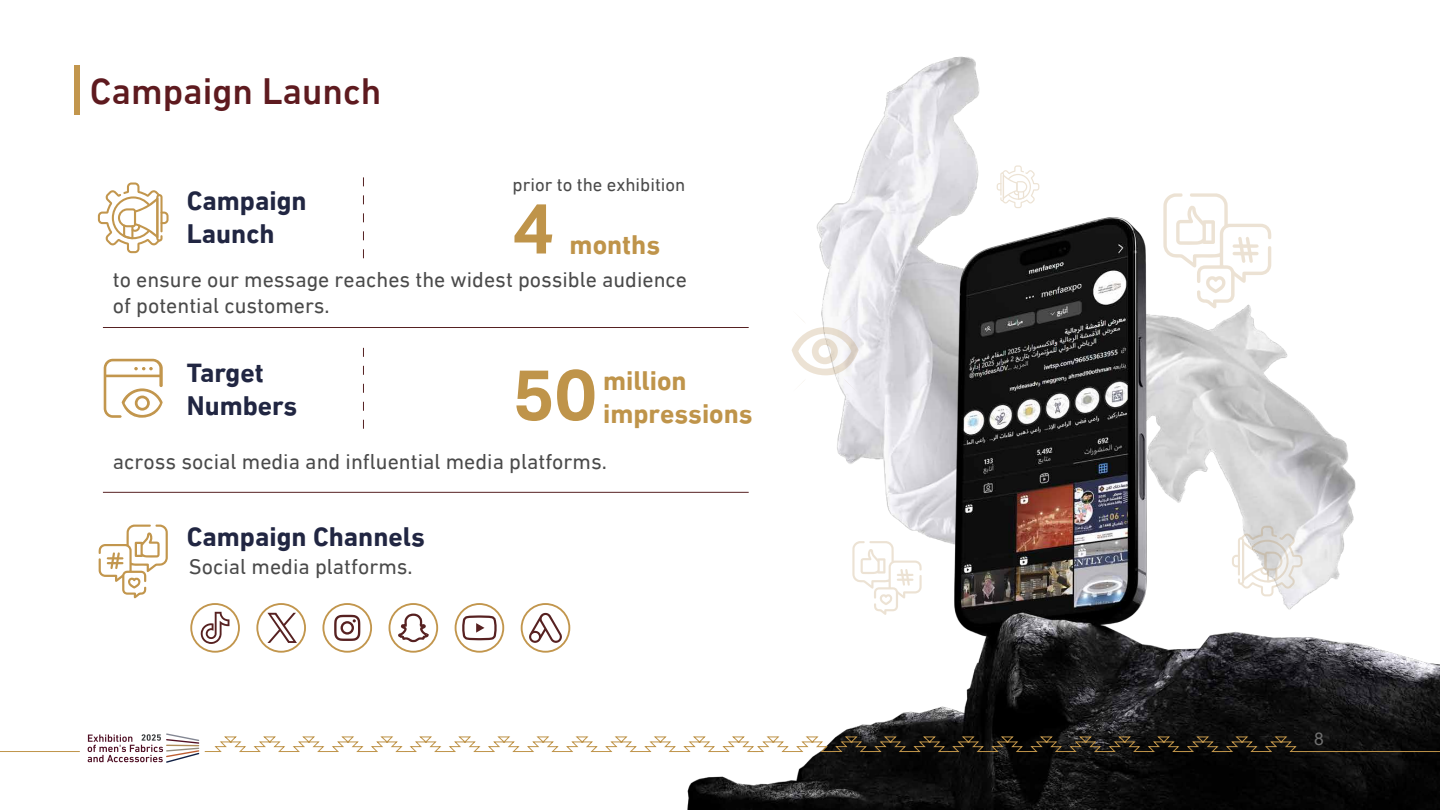
<style>
.page{position:relative;width:1440px;height:810px;background:#fff}
.page>*{position:absolute;margin:0;border:0;box-sizing:border-box;transform-origin:0 0}
.t1{font:700 71.1px "Noor";color:#bf944a}
.t2{font:500 37.5px "DIN Next LTW23";color:#5e1a1f}
.t3{font:700 27.3px/32.8px "DIN Next LTW23";color:#212642}
.t4{font:700 27.3px "DIN Next LTW23";color:#bf944a}
.t5{font:21.9px/26.2px "DIN Next LT Arabic";color:#4a4a4a}
.t6{font:18.75px "DIN Next LT Arabic";color:#4a4a4a}
.t7{font:17.55px "Arial";color:#707070}
</style>
<div class="page">
<img style="left:505px;top:56px;width:475px;height:594px">
<img style="left:676px;top:143px;width:764px;height:667px">
<svg style="left:1163px;top:193px;width:108px;height:116px"></svg>
<svg style="left:852px;top:541px;width:70px;height:74px"></svg>
<svg style="left:1232px;top:526px;width:71px;height:70px"></svg>
<svg style="left:997px;top:165px;width:42px;height:43px"></svg>
<svg style="left:792px;top:310px;width:67px;height:82px"></svg>
<svg style="left:99px;top:525px;width:69px;height:73px"></svg>
<svg style="left:98px;top:183px;width:71px;height:70px"></svg>
<svg style="left:363px;top:177px;width:1px;height:81px"></svg>
<svg style="left:103px;top:358px;width:60px;height:60px"></svg>
<svg style="left:363px;top:348px;width:1px;height:81px"></svg>
<div style="left:455px;top:603px;width:49px;height:50px;border:2px solid #c2964d;border-radius:50%"></div>
<svg style="left:461px;top:614px;width:37px;height:28px"></svg>
<div style="left:322px;top:603px;width:50px;height:50px;border:2px solid #c2964d;border-radius:24px"></div>
<svg style="left:334px;top:615px;width:26px;height:26px"></svg>
<div style="left:389px;top:603px;width:49px;height:50px;border:2px solid #c2964d;border-radius:24px"></div>
<svg style="left:397px;top:603px;width:33px;height:50px"></svg>
<div style="left:190px;top:603px;width:50px;height:50px;border:2px solid #c2964d;border-radius:24px"></div>
<svg style="left:201px;top:612px;width:28px;height:32px"></svg>
<div style="left:521px;top:603px;width:49px;height:50px;border:2px solid #c2964d;border-radius:24px"></div>
<svg style="left:528px;top:612px;width:35px;height:31px"></svg>
<div style="left:256px;top:603px;width:50px;height:50px;border:2px solid #c2964d;border-radius:24px"></div>
<svg style="left:267px;top:613px;width:30px;height:30px"></svg>
<hr style="left:103px;top:327px;width:646px;height:1px;background:#562122">
<hr style="left:103px;top:492px;width:646px;height:1px;background:#562122">
<hr style="left:0;top:751px;width:80px;height:1px;background:#bf944a">
<svg style="left:88px;top:733px;width:1352px;height:30px"></svg>
<div style="left:75px;top:65px;width:5px;height:50px;background:#c2964d"></div>
<h2 class="t2" style="left:90px;top:69px;width:293px">Campaign Launch</h2>
<p class="t3" style="left:187px;top:184px;width:121px">Campaign<br>Launch</p>
<p class="t6" style="left:513px;top:174px;width:174px">prior to the exhibition</p>
<h1 class="t1" style="left:513px;top:178px;width:44px">4</h1>
<p class="t4" style="left:570px;top:228px;width:92px">months</p>
<p class="t5" style="left:113px;top:266px;width:576px">to ensure our message reaches the widest possible audience of potential customers.</p>
<p class="t3" style="left:187px;top:356px;width:112px">Target<br>Numbers</p>
<h1 class="t1" style="left:513px;top:344px;width:86px">50</h1>
<p class="t4" style="left:603px;top:365px;width:85px">million</p>
<p class="t4" style="left:603px;top:398px;width:151px">impressions</p>
<p class="t5" style="left:113px;top:448px;width:496px">across social media and influential media platforms.</p>
<p class="t3" style="left:187px;top:520px;width:240px">Campaign Channels</p>
<p class="t5" style="left:189px;top:553px;width:225px">Social media platforms.</p>
<p class="t7" style="left:1314px;top:727px;width:11px">8</p>
</div>
